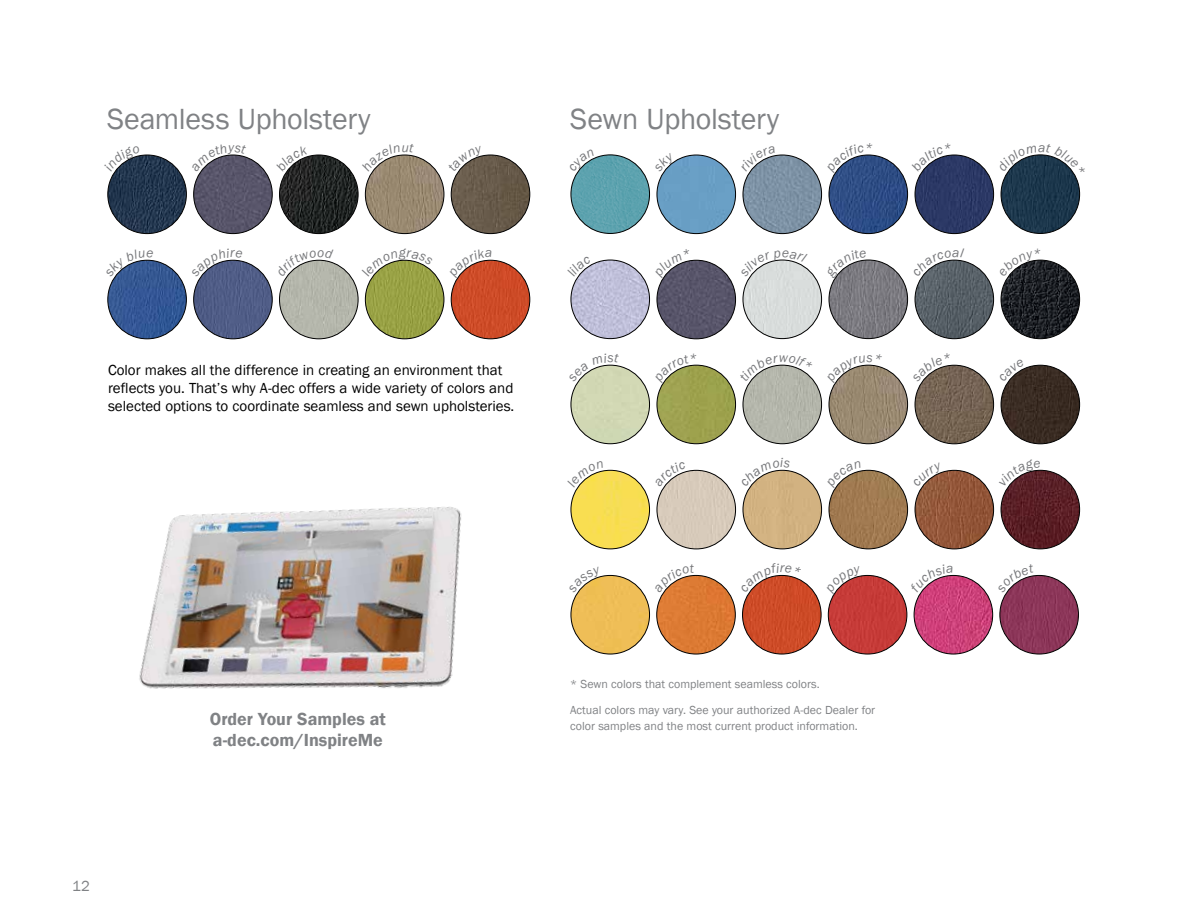
<style>
.page{position:relative;width:1188px;height:918px;background:#fff}
.page>*{position:absolute;margin:0;border:0;box-sizing:border-box;transform-origin:0 0}
.t1{font:30px "Franklin Gothic";letter-spacing:-.01em;color:#808285}
.t2{font:600 18px/21px "Franklin Gothic";color:#808285}
.t3{font:15px/18px "Franklin Gothic";color:#000}
.t4{font:15px "Franklin Gothic";color:#808285}
.t5{font:12px/25.5px "Franklin Gothic";color:#808285}
</style>
<div class="page">
<div style="left:571px;top:575px;width:79px;height:79px;background:#efbe57;border-radius:39px"></div>
<div style="left:571px;top:575px;width:79px;height:79px;border:1px solid #000;border-radius:50%"></div>
<div style="left:657px;top:470px;width:79px;height:79px;background:#d7caba;border-radius:39px"></div>
<div style="left:657px;top:470px;width:79px;height:79px;border:1px solid #000;border-radius:50%"></div>
<img style="left:657px;top:575px;width:78px;height:79px;border-radius:39px">
<div style="left:743px;top:470px;width:79px;height:79px;background:#d2b281;border-radius:39px"></div>
<img style="left:1001px;top:470px;width:79px;height:79px;border-radius:39px">
<img style="left:829px;top:260px;width:79px;height:79px;border-radius:39px">
<img style="left:743px;top:260px;width:79px;height:79px;border-radius:39px">
<img style="left:915px;top:260px;width:79px;height:79px;border-radius:39px">
<img style="left:571px;top:260px;width:79px;height:79px;border-radius:39px">
<div style="left:571px;top:260px;width:79px;height:79px;border:1px solid #000;border-radius:50%"></div>
<img style="left:914px;top:575px;width:79px;height:79px;border-radius:39px">
<img style="left:657px;top:260px;width:79px;height:79px;border-radius:39px">
<div style="left:657px;top:260px;width:79px;height:79px;border:1px solid #000;border-radius:50%"></div>
<img style="left:1000px;top:575px;width:78px;height:79px;border-radius:39px">
<div style="left:999px;top:575px;width:80px;height:79px;border:1px solid #000;border-radius:50%"></div>
<img style="left:657px;top:365px;width:79px;height:79px;border-radius:39px">
<img style="left:743px;top:155px;width:79px;height:79px;border-radius:39px">
<div style="left:743px;top:155px;width:79px;height:79px;border:1px solid #000;border-radius:50%"></div>
<img style="left:571px;top:155px;width:79px;height:78px;border-radius:39px">
<div style="left:571px;top:155px;width:79px;height:79px;border:1px solid #000;border-radius:50%"></div>
<img style="left:829px;top:155px;width:79px;height:79px;border-radius:39px">
<img style="left:829px;top:470px;width:79px;height:79px;border-radius:39px">
<div style="left:829px;top:470px;width:79px;height:79px;border:1px solid #000;border-radius:50%"></div>
<img style="left:915px;top:470px;width:79px;height:79px;border-radius:39px">
<div style="left:915px;top:470px;width:79px;height:79px;border:1px solid #000;border-radius:50%"></div>
<img style="left:915px;top:365px;width:79px;height:79px;border-radius:39px">
<div style="left:915px;top:365px;width:79px;height:79px;border:1px solid #000;border-radius:50%"></div>
<img style="left:1001px;top:365px;width:79px;height:79px;border-radius:39px">
<div style="left:1001px;top:365px;width:79px;height:79px;border:1px solid #000;border-radius:50%"></div>
<img style="left:1001px;top:260px;width:79px;height:79px;border-radius:39px">
<div style="left:657px;top:155px;width:79px;height:79px;background:#689ec4;border-radius:39px"></div>
<div style="left:657px;top:155px;width:79px;height:79px;border:1px solid #000;border-radius:50%"></div>
<div style="left:828px;top:575px;width:79px;height:79px;background:#c63b38;border-radius:39px"></div>
<div style="left:828px;top:575px;width:79px;height:79px;border:1px solid #000;border-radius:50%"></div>
<img style="left:1001px;top:155px;width:79px;height:78px;border-radius:39px">
<img style="left:571px;top:470px;width:79px;height:79px;border-radius:39px">
<div style="left:571px;top:470px;width:79px;height:79px;border:1px solid #000;border-radius:50%"></div>
<img style="left:829px;top:365px;width:79px;height:79px;border-radius:39px">
<img style="left:743px;top:365px;width:79px;height:79px;border-radius:39px">
<div style="left:571px;top:365px;width:79px;height:79px;background:#d1d8b4;border-radius:39px"></div>
<img style="left:743px;top:575px;width:78px;height:79px;border-radius:39px">
<img style="left:915px;top:155px;width:79px;height:79px;border-radius:39px">
<div style="left:915px;top:155px;width:79px;height:79px;border:1px solid #000;border-radius:50%"></div>
<img style="left:194px;top:155px;width:78px;height:79px;border-radius:39px">
<img style="left:280px;top:260px;width:78px;height:79px;border-radius:39px">
<img style="left:365px;top:155px;width:79px;height:79px;border-radius:39px">
<img style="left:365px;top:260px;width:79px;height:79px;border-radius:39px">
<img style="left:108px;top:155px;width:78px;height:79px;border-radius:39px">
<div style="left:107px;top:155px;width:80px;height:79px;border:1px solid #000;border-radius:50%"></div>
<img style="left:108px;top:260px;width:78px;height:79px;border-radius:39px">
<img style="left:451px;top:260px;width:79px;height:79px;border-radius:39px">
<img style="left:451px;top:155px;width:79px;height:79px;border-radius:39px">
<div style="left:451px;top:155px;width:79px;height:79px;border:1px solid #000;border-radius:50%"></div>
<img style="left:280px;top:155px;width:78px;height:79px;border-radius:39px">
<div style="left:279px;top:155px;width:79px;height:79px;border:1px solid #000;border-radius:50%"></div>
<img style="left:194px;top:260px;width:78px;height:79px;border-radius:39px">
<img style="left:139px;top:507px;width:323px;height:182px">
<svg style="left:577px;top:576px;width:24px;height:17px"></svg>
<svg style="left:663px;top:471px;width:23px;height:16px"></svg>
<svg style="left:663px;top:575px;width:31px;height:17px"></svg>
<svg style="left:749px;top:469px;width:41px;height:18px"></svg>
<svg style="left:1007px;top:469px;width:33px;height:18px"></svg>
<svg style="left:834px;top:259px;width:32px;height:20px"></svg>
<svg style="left:749px;top:259px;width:59px;height:18px"></svg>
<svg style="left:921px;top:259px;width:43px;height:18px"></svg>
<svg style="left:577px;top:264px;width:14px;height:13px"></svg>
<svg style="left:921px;top:574px;width:32px;height:18px"></svg>
<svg style="left:662px;top:260px;width:28px;height:19px"></svg>
<svg style="left:1006px;top:575px;width:28px;height:18px"></svg>
<svg style="left:663px;top:364px;width:34px;height:19px"></svg>
<svg style="left:749px;top:155px;width:26px;height:17px"></svg>
<svg style="left:577px;top:157px;width:18px;height:15px"></svg>
<svg style="left:835px;top:154px;width:37px;height:19px"></svg>
<svg style="left:834px;top:470px;width:27px;height:19px"></svg>
<svg style="left:921px;top:471px;width:22px;height:16px"></svg>
<svg style="left:921px;top:365px;width:29px;height:17px"></svg>
<svg style="left:1007px;top:368px;width:17px;height:14px"></svg>
<svg style="left:1007px;top:259px;width:33px;height:18px"></svg>
<svg style="left:663px;top:161px;width:12px;height:11px"></svg>
<svg style="left:833px;top:575px;width:28px;height:19px"></svg>
<svg style="left:1006px;top:154px;width:69px;height:20px"></svg>
<svg style="left:577px;top:470px;width:27px;height:17px"></svg>
<svg style="left:835px;top:364px;width:47px;height:19px"></svg>
<svg style="left:749px;top:364px;width:64px;height:18px"></svg>
<svg style="left:577px;top:364px;width:42px;height:18px"></svg>
<svg style="left:749px;top:574px;width:53px;height:18px"></svg>
<svg style="left:921px;top:154px;width:30px;height:18px"></svg>
<svg style="left:200px;top:154px;width:47px;height:18px"></svg>
<svg style="left:286px;top:259px;width:48px;height:18px"></svg>
<svg style="left:372px;top:154px;width:42px;height:18px"></svg>
<svg style="left:372px;top:259px;width:61px;height:18px"></svg>
<svg style="left:114px;top:155px;width:26px;height:17px"></svg>
<svg style="left:114px;top:259px;width:39px;height:18px"></svg>
<svg style="left:456px;top:259px;width:36px;height:20px"></svg>
<svg style="left:457px;top:155px;width:26px;height:17px"></svg>
<svg style="left:286px;top:156px;width:22px;height:16px"></svg>
<svg style="left:200px;top:259px;width:42px;height:18px"></svg>
<h1 class="t1" style="left:107px;top:100px;width:265px">Seamless Upholstery</h1>
<h1 class="t1" style="left:570px;top:100px;width:210px">Sewn Upholstery</h1>
<p class="t3" style="left:108px;top:362px;width:408px">Color makes all the difference in creating an environment that reflects you. That’s why A-dec offers a wide variety of colors and selected options to coordinate seamless and sewn upholsteries.</p>
<p class="t4" style="left:72px;top:877px;width:19px">12</p>
<p class="t2" style="left:210px;top:709px;width:178px">Order Your Samples at a-dec.com/InspireMe</p>
<p class="t5" style="left:570px;top:672px;width:306px">* Sewn colors that complement seamless colors.<br>Actual colors may vary. See your authorized A-dec Dealer for</p>
<p class="t5" style="left:570px;top:714px;width:289px">color samples and the most current product information.</p>
</div>
